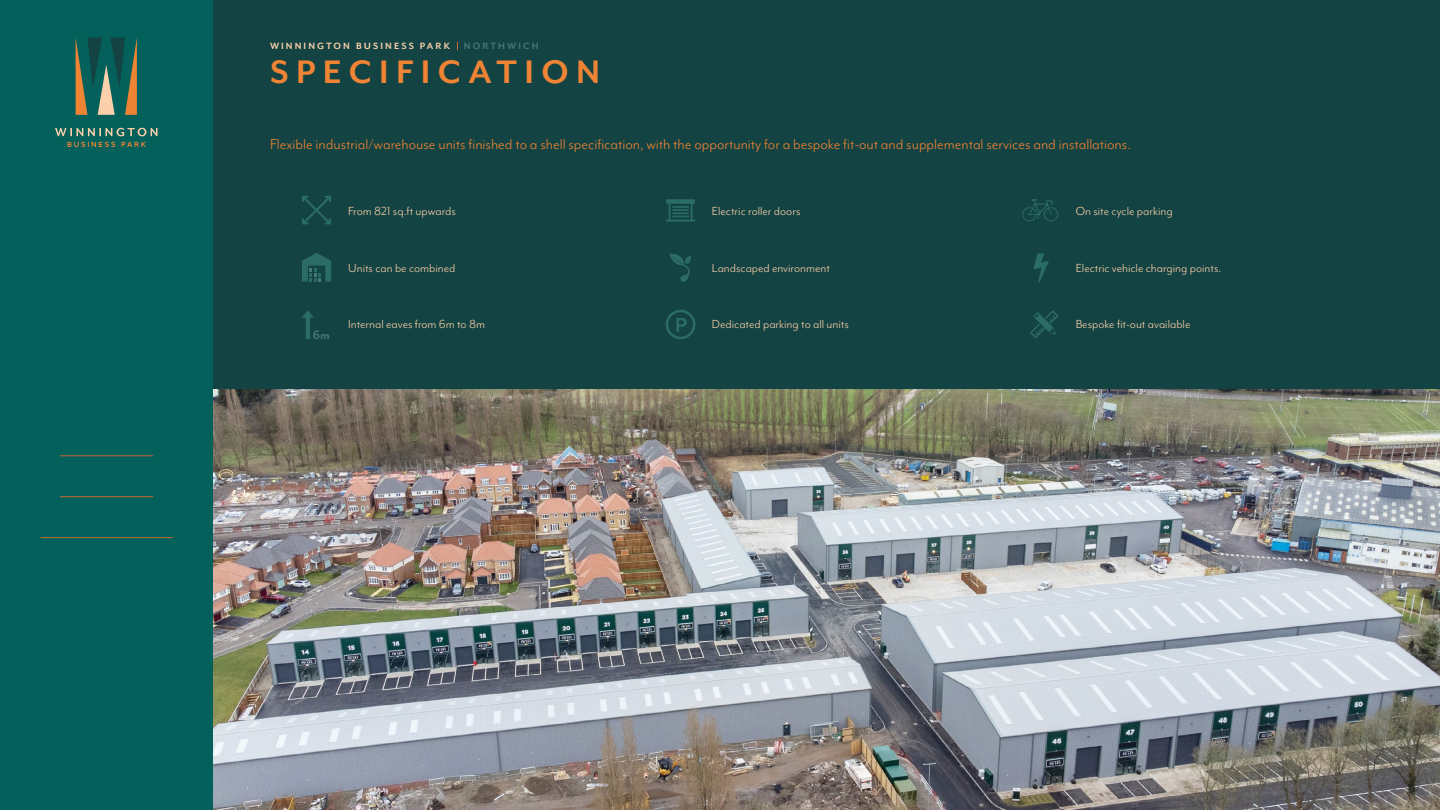
<style>
.page{position:relative;width:1440px;height:810px;background:#fff}
.page>*{position:absolute;margin:0;border:0;box-sizing:border-box;transform-origin:0 0}
.t1{font:700 37.5px "Mr Eaves Mod OT";letter-spacing:.2em;color:#f08435}
.t2{font:16.5px "Mr Eaves Mod OT";color:#f08435}
.t3{font:700 13.8px "Mr Eaves San OT";color:#467874}
.t4{font:13.5px "Mr Eaves Mod OT";color:#fbd0aa}
.t5{font:700 10.5px "Mr Eaves Mod OT";letter-spacing:.2em;color:#fbd0aa}
.t6{font:700 10.5px "Mr Eaves Mod OT";letter-spacing:.2em;color:#467874}
</style>
<div class="page">
<div style="left:0;top:0;width:214px;height:810px;background:#03605a"></div>
<svg style="left:76px;top:38px;width:61px;height:77px;background:#486c56"></svg>
<svg style="left:55px;top:128px;width:103px;height:8px"></svg>
<svg style="left:68px;top:142px;width:78px;height:5px"></svg>
<div style="left:214px;top:0;width:1226px;height:810px;background:#134342"></div>
<svg style="left:302px;top:196px;width:29px;height:28px"></svg>
<svg style="left:302px;top:253px;width:29px;height:29px"></svg>
<svg style="left:666px;top:310px;width:29px;height:29px"></svg>
<svg style="left:670px;top:253px;width:21px;height:29px"></svg>
<svg style="left:1034px;top:254px;width:15px;height:28px"></svg>
<svg style="left:1030px;top:310px;width:28px;height:28px"></svg>
<svg style="left:1022px;top:199px;width:36px;height:23px"></svg>
<svg style="left:302px;top:310px;width:12px;height:29px"></svg>
<svg style="left:666px;top:199px;width:29px;height:23px"></svg>
<img style="left:214px;top:389px;width:1226px;height:421px">
<hr style="left:60px;top:455px;width:93px;height:1px;background:#c76932">
<hr style="left:60px;top:496px;width:93px;height:1px;background:#c76932">
<hr style="left:40px;top:537px;width:132px;height:1px;background:#c76932">
<p class="t5" style="left:270px;top:40px;width:182px">WINNINGTON BUSINESS PARK</p>
<p class="t6" style="left:464px;top:40px;width:76px">NORTHWICH</p>
<h1 class="t1" style="left:270px;top:51px;width:332px">SPECIFICATION</h1>
<p class="t2" style="left:270px;top:135px;width:862px">Flexible industrial/warehouse units finished to a shell specification, with the opportunity for a bespoke fit-out and supplemental services and installations.</p>
<p class="t3" style="left:313px;top:327px;width:19px">6m</p>
<p class="t4" style="left:348px;top:204px;width:109px">From 821 sq.ft upwards</p>
<p class="t4" style="left:348px;top:260px;width:109px">Units can be combined</p>
<p class="t4" style="left:348px;top:316px;width:138px">Internal eaves from 6m to 8m</p>
<p class="t4" style="left:712px;top:204px;width:90px">Electric roller doors</p>
<p class="t4" style="left:1076px;top:204px;width:98px">On site cycle parking</p>
<p class="t4" style="left:712px;top:260px;width:120px">Landscaped environment</p>
<p class="t4" style="left:1076px;top:260px;width:147px">Electric vehicle charging points.</p>
<p class="t4" style="left:712px;top:316px;width:138px">Dedicated parking to all units</p>
<p class="t4" style="left:1076px;top:316px;width:116px">Bespoke fit-out available</p>
</div>
